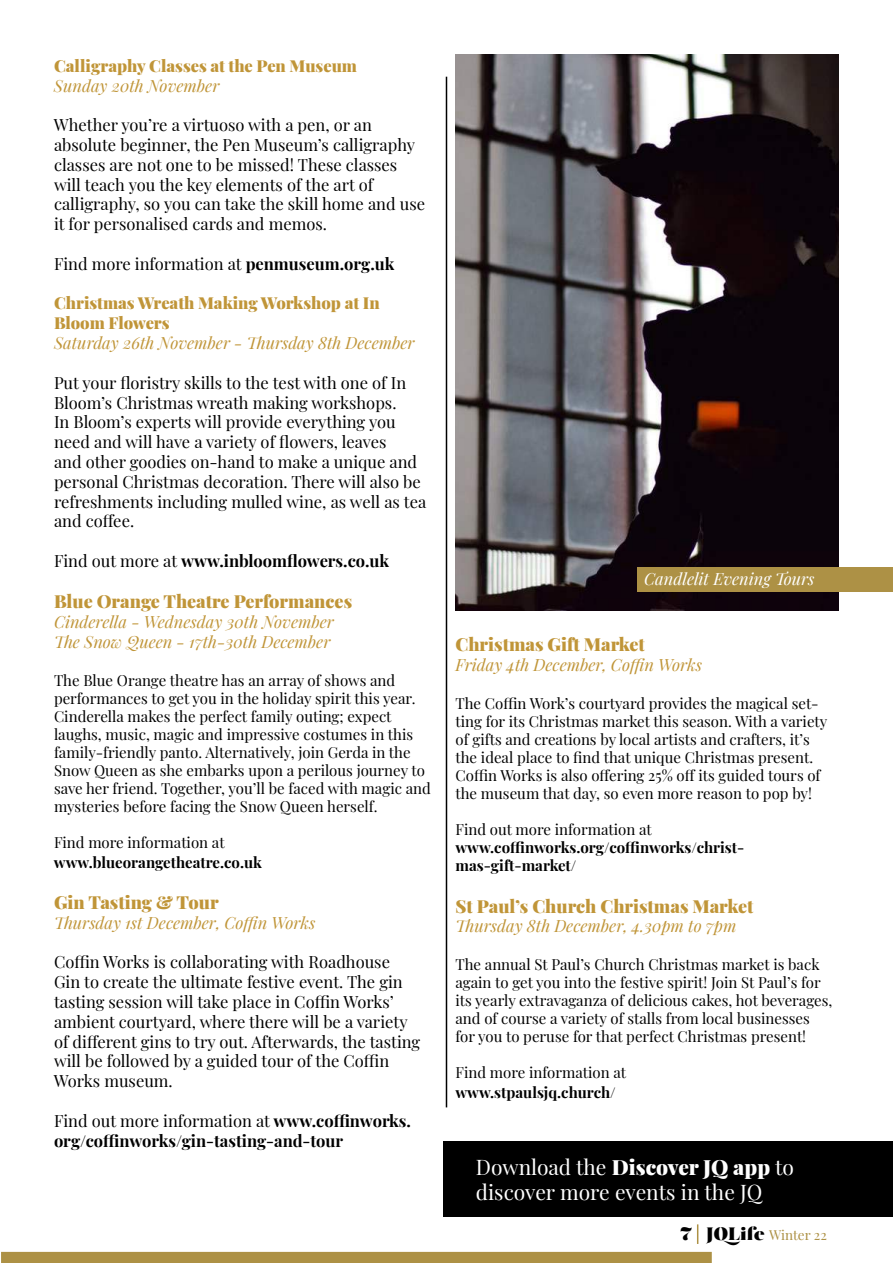
<style>
.page{position:relative;width:893px;height:1263px;background:#fff}
.page>*{position:absolute;margin:0;border:0;box-sizing:border-box;transform-origin:0 0}
.t1{font:21px/25.2px "Playfair Display";color:#fff}
.t2{font:900 18px "Playfair Display";color:#c09538}
.t3{font:16.5px/19.8px "Playfair Display";color:#000}
.t4{font:italic 16.5px/19.8px "Playfair Display";color:#c09538}
.t5{font:700 16.5px/19.8px "Playfair Display";color:#000}
.t6{font:900 16.5px/19.8px "Playfair Display";color:#c09538}
.t7{font:italic 16.5px "Playfair Display";color:#fff}
.t8{font:15px/18px "Playfair Display";color:#000}
.t9{font:700 15px/18px "Playfair Display";color:#000}
.t10{font:13.5px "Playfair Display";color:#ad9145}
.s1{font-weight:700}
.s2{font-weight:400}
.s3{font-weight:900}
.s4{font-family:"Salome Fine";font-size:18px;color:#000}
</style>
<div class="page">
<div style="left:444px;top:1141px;width:449px;height:75px;background:#000"></div>
<hr style="left:446px;top:77px;width:1px;height:1030px;background:#000">
<img style="left:455px;top:54px;width:384px;height:556px">
<div style="left:1px;top:1252px;width:711px;height:11px;background:#ad9145"></div>
<svg style="left:697px;top:1224px;width:1px;height:20px"></svg>
<div style="left:638px;top:567px;width:255px;height:24px;background:#ad9145"></div>
<p class="t6" style="left:54px;top:57px;width:305px">Calligraphy Classes at the Pen Museum</p>
<p class="t4" style="left:54px;top:77px;width:167px">Sunday 20th November</p>
<p class="t3" style="left:54px;top:116px;width:373px">Whether you’re a virtuoso with a pen, or an absolute beginner, the Pen Museum’s calligraphy classes are not one to be missed! These classes will teach you the key elements of the art of calligraphy, so you can take the skill home and use it for personalised cards and memos.</p>
<p class="t3" style="left:54px;top:255px;width:342px">Find more information at <span class="s1">penmuseum.org.uk</span></p>
<p class="t6" style="left:54px;top:295px;width:327px">Christmas Wreath Making Workshop at In<br>Bloom Flowers</p>
<p class="t4" style="left:54px;top:332px;width:362px">Saturday 26th November - Thursday 8th December</p>
<p class="t3" style="left:54px;top:371px;width:374px">Put your floristry skills to the test with one of In Bloom’s Christmas wreath making workshops.<br>In Bloom’s experts will provide everything you need and will have a variety of flowers, leaves<br>and other goodies on-hand to make a unique and personal Christmas decoration. There will also be refreshments including mulled wine, as well as tea and coffee.</p>
<p class="t5" style="left:54px;top:549px;width:337px"><span class="s2">Find out more at</span> www.inbloomflowers.co.uk</p>
<p class="t2" style="left:54px;top:594px;width:300px">Blue Orange Theatre Performances</p>
<p class="t4" style="left:54px;top:611px;width:281px">Cinderella - Wednesday 30th November<br>The Snow Queen - 17th-30th December</p>
<p class="t8" style="left:54px;top:672px;width:378px">The Blue Orange theatre has an array of shows and performances to get you in the holiday spirit this year.<br>Cinderella makes the perfect family outing; expect laughs, music, magic and impressive costumes in this family-friendly panto. Alternatively, join Gerda in the Snow Queen as she embarks upon a perilous journey to save her friend. Together, you’ll be faced with magic and mysteries before facing the Snow Queen herself.</p>
<p class="t8" style="left:54px;top:834px;width:172px">Find more information at</p>
<p class="t9" style="left:54px;top:853px;width:209px">www.blueorangetheatre.co.uk</p>
<p class="t2" style="left:54px;top:895px;width:166px">Gin Tasting &amp; Tour</p>
<p class="t4" style="left:54px;top:911px;width:263px">Thursday 1st December, CofÏn Works</p>
<p class="t3" style="left:54px;top:951px;width:368px">CofÏn Works is collaborating with Roadhouse Gin to create the ultimate festive event. The gin tasting session will take place in CofÏn Works’ ambient courtyard, where there will be a variety of different gins to try out. Afterwards, the tasting will be followed by a guided tour of the CofÏn Works museum.</p>
<p class="t5" style="left:54px;top:1109px;width:358px"><span class="s2">Find out more information at</span> www.cofÏnworks. org/cofÏnworks/gin-tasting-and-tour</p>
<p class="t7" style="left:644px;top:571px;width:172px">Candlelit Evening Tours</p>
<p class="t2" style="left:455px;top:637px;width:191px">Christmas Gift Market</p>
<p class="t4" style="left:455px;top:654px;width:248px">Friday 4th December, CofÏn Works</p>
<p class="t8" style="left:455px;top:693px;width:373px">The CofÏn Work’s courtyard provides the magical set&shy;ting for its Christmas market this season. With a variety of gifts and creations by local artists and crafters, it’s the ideal place to find that unique Christmas present.<br>CofÏn Works is also offering 25% off its guided tours of the museum that day, so even more reason to pop by!</p>
<p class="t8" style="left:455px;top:821px;width:198px">Find out more information at</p>
<p class="t9" style="left:455px;top:837px;width:290px">www.cofÏnworks.org/cofÏnworks/christ&shy;mas-gift-market/</p>
<p class="t2" style="left:455px;top:898px;width:299px">St Paul’s Church Christmas Market</p>
<p class="t4" style="left:455px;top:915px;width:282px">Thursday 8th December, 4.30pm to 7pm</p>
<p class="t8" style="left:455px;top:956px;width:378px">The annual St Paul’s Church Christmas market is back again to get you into the festive spirit! Join St Paul’s for its yearly extravaganza of delicious cakes, hot beverages, and of course a variety of stalls from local businesses for you to peruse for that perfect Christmas present!</p>
<p class="t8" style="left:455px;top:1064px;width:172px">Find more information at</p>
<p class="t9" style="left:455px;top:1084px;width:162px">www.stpaulsjq.church/</p>
<h1 class="t1" style="left:476px;top:1156px;width:320px">Download the <span class="s3">Discover JQ app</span> to discover more events in the JQ</h1>
<p class="t10" style="left:680px;top:1229px;width:148px"><span class="s4">7 JQLife</span> Winter 22</p>
</div>
